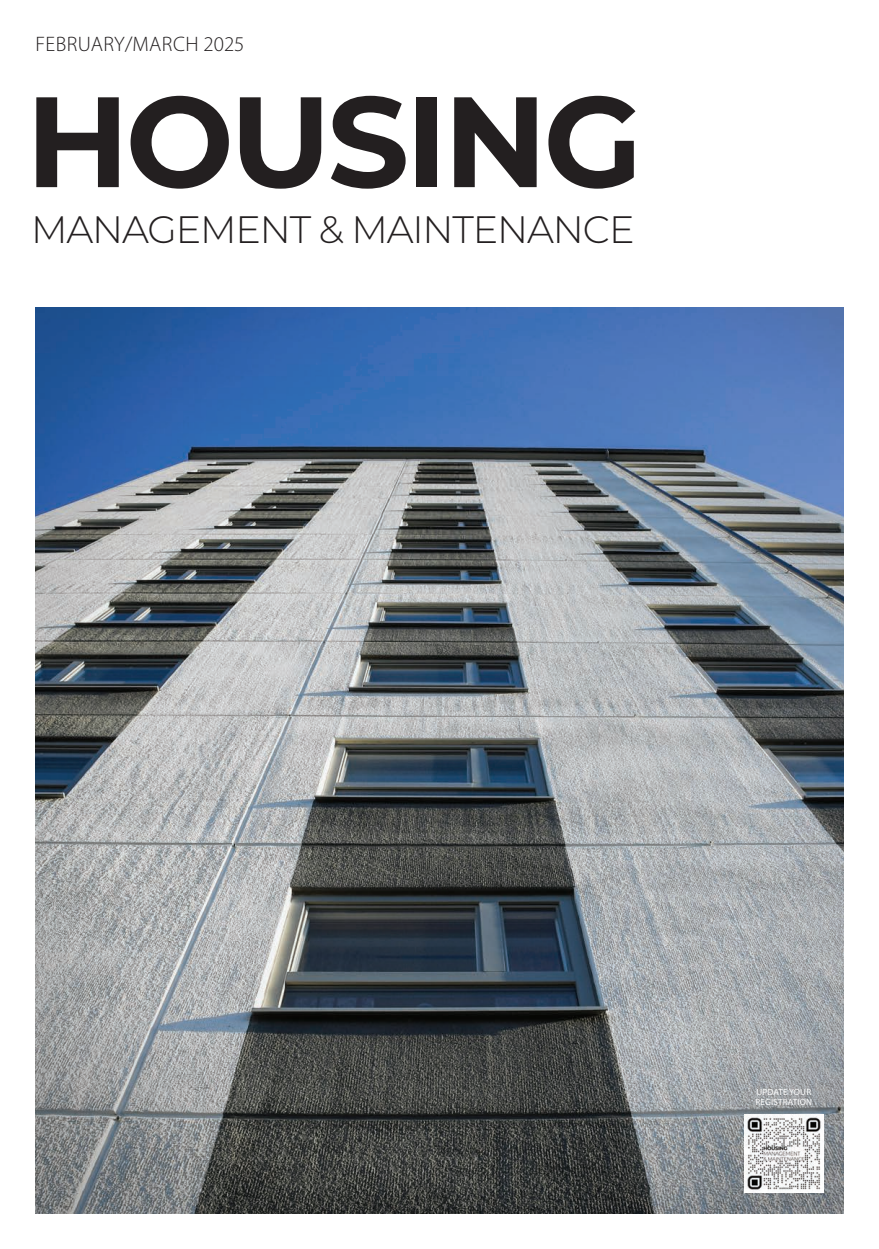
<style>
.page{position:relative;width:879px;height:1249px;background:#fff}
.page>*{position:absolute;margin:0;border:0;box-sizing:border-box;transform-origin:0 0}
.t1{font:700 128.25px "Montserrat";letter-spacing:-.03em;color:#231f20}
.t2{font:300 38.1px "Montserrat";letter-spacing:-.03em;color:#231f20}
.t3{font:300 21px "Myriad Pro";letter-spacing:.02em;color:#231f20}
.t4{font:9px/10.8px "Myriad Pro";letter-spacing:.02em;color:#fff}
</style>
<div class="page">
<img style="left:35px;top:307px;width:808px;height:906px">
<img style="left:744px;top:1114px;width:79px;height:78px">
<p class="t3" style="left:35px;top:31px;width:210px">FEBRUARY/MARCH 2025</p>
<h1 class="t1" style="left:26px;top:49px;width:618px">HOUSING</h1>
<p class="t2" style="left:31px;top:203px;width:605px">MANAGEMENT &amp; MAINTENANCE</p>
<p class="t4" style="left:755px;top:1085px;width:58px">UPDATE YOUR<br>REGISTRATION</p>
</div>
